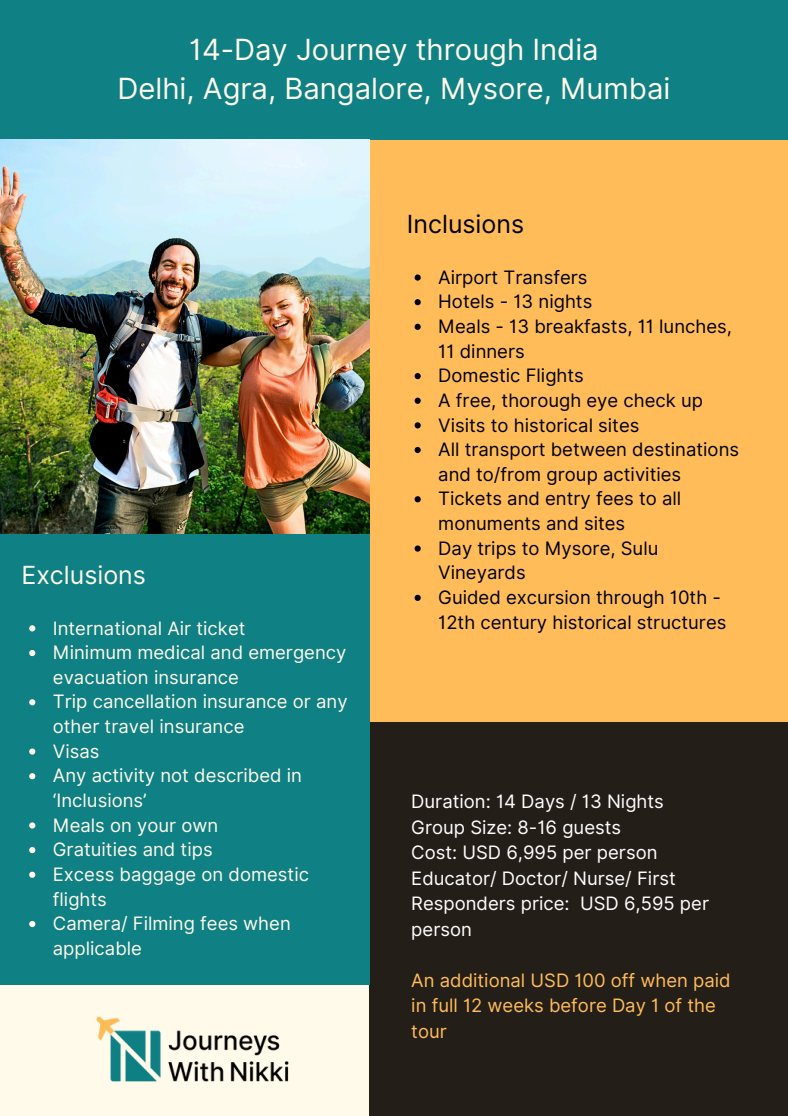
<style>
.page{position:relative;width:788px;height:1116px;background:#fff}
.page>*{position:absolute;margin:0;border:0;box-sizing:border-box;transform-origin:0 0}
.t1{font:29.25px/39.5px "Inter";color:#fffaea;text-align:center}
.t2{font:25px "Inter";color:#000}
.t3{font:25px "Inter";color:#fffaea}
.t4{font:18.5px/24.8px "Inter";color:#000}
.t5{font:18.5px/24.8px "Inter";color:#fffaea}
.t6{font:18.5px/25.5px "Inter";color:#fff}
.t7{font:18.5px/25.5px "Inter";color:#ffbc59}
</style>
<div class="page">
<div style="left:0;top:985px;width:369px;height:131px;background:#fffaea"></div>
<img style="left:56px;top:984px;width:272px;height:98px">
<div style="left:369px;top:721px;width:419px;height:395px;background:#241e19"></div>
<div style="left:369px;top:131px;width:419px;height:590px;background:#ffbc59"></div>
<div style="left:0;top:0;width:788px;height:140px;background:#0f8084"></div>
<img style="left:0;top:140px;width:369px;height:393px">
<div style="left:0;top:534px;width:369px;height:450px;background:#0f8084"></div>
<svg style="left:414px;top:274px;width:6px;height:7px"></svg>
<svg style="left:414px;top:299px;width:6px;height:6px"></svg>
<svg style="left:414px;top:324px;width:6px;height:6px"></svg>
<svg style="left:414px;top:373px;width:6px;height:6px"></svg>
<svg style="left:414px;top:398px;width:6px;height:6px"></svg>
<svg style="left:414px;top:422px;width:6px;height:6px"></svg>
<svg style="left:414px;top:447px;width:6px;height:6px"></svg>
<svg style="left:414px;top:496px;width:6px;height:6px"></svg>
<svg style="left:414px;top:545px;width:6px;height:6px"></svg>
<svg style="left:414px;top:595px;width:6px;height:6px"></svg>
<svg style="left:29px;top:625px;width:6px;height:6px"></svg>
<svg style="left:29px;top:650px;width:6px;height:6px"></svg>
<svg style="left:29px;top:699px;width:6px;height:6px"></svg>
<svg style="left:29px;top:748px;width:6px;height:6px"></svg>
<svg style="left:29px;top:773px;width:6px;height:6px"></svg>
<svg style="left:29px;top:822px;width:6px;height:6px"></svg>
<svg style="left:29px;top:847px;width:6px;height:6px"></svg>
<svg style="left:29px;top:871px;width:6px;height:7px"></svg>
<svg style="left:29px;top:921px;width:6px;height:6px"></svg>
<h1 class="t1" style="left:117px;top:30px;width:554px">14-Day Journey through India<br>Delhi, Agra, Bangalore, Mysore, Mumbai</h1>
<p class="t3" style="left:21px;top:560px;width:126px">Exclusions</p>
<p class="t5" style="left:53px;top:615px;width:194px">International Air ticket</p>
<p class="t5" style="left:53px;top:640px;width:295px">Minimum medical and emergency evacuation insurance</p>
<p class="t5" style="left:53px;top:689px;width:296px">Trip cancellation insurance or any other travel insurance</p>
<p class="t5" style="left:53px;top:738px;width:48px">Visas</p>
<p class="t5" style="left:53px;top:763px;width:250px">Any activity not described in ‘Inclusions’</p>
<p class="t5" style="left:53px;top:812px;width:167px">Meals on your own</p>
<p class="t5" style="left:53px;top:837px;width:161px">Gratuities and tips</p>
<p class="t5" style="left:53px;top:862px;width:258px">Excess baggage on domestic flights</p>
<p class="t5" style="left:53px;top:911px;width:239px">Camera/ Filming fees when applicable</p>
<h2 class="t2" style="left:407px;top:209px;width:119px">Inclusions</h2>
<p class="t4" style="left:438px;top:265px;width:151px">Airport Transfers</p>
<p class="t4" style="left:438px;top:289px;width:155px">Hotels - 13 nights</p>
<p class="t4" style="left:438px;top:314px;width:295px">Meals - 13 breakfasts, 11 lunches,<br>11 dinners</p>
<p class="t4" style="left:438px;top:363px;width:147px">Domestic Flights</p>
<p class="t4" style="left:438px;top:388px;width:266px">A free, thorough eye check up</p>
<p class="t4" style="left:438px;top:412px;width:203px">Visits to historical sites</p>
<p class="t4" style="left:438px;top:437px;width:302px">All transport between destinations and to/from group activities</p>
<p class="t4" style="left:438px;top:486px;width:244px">Tickets and entry fees to all monuments and sites</p>
<p class="t4" style="left:438px;top:535px;width:222px">Day trips to Mysore, Sulu<br>Vineyards</p>
<p class="t4" style="left:438px;top:585px;width:289px">Guided excursion through 10th -<br>12th century historical structures</p>
<p class="t6" style="left:411px;top:788px;width:254px">Duration: 14 Days / 13 Nights</p>
<h2 class="t6" style="left:411px;top:814px;width:211px">Group Size: 8-16 guests</h2>
<p class="t6" style="left:411px;top:839px;width:248px">Cost: USD 6,995 per person</p>
<p class="t6" style="left:411px;top:865px;width:299px">Educator/ Doctor/ Nurse/ First<br>Responders price: USD 6,595 per person</p>
<p class="t7" style="left:411px;top:967px;width:321px">An additional USD 100 off when paid in full 12 weeks before Day 1 of the tour</p>
</div>
